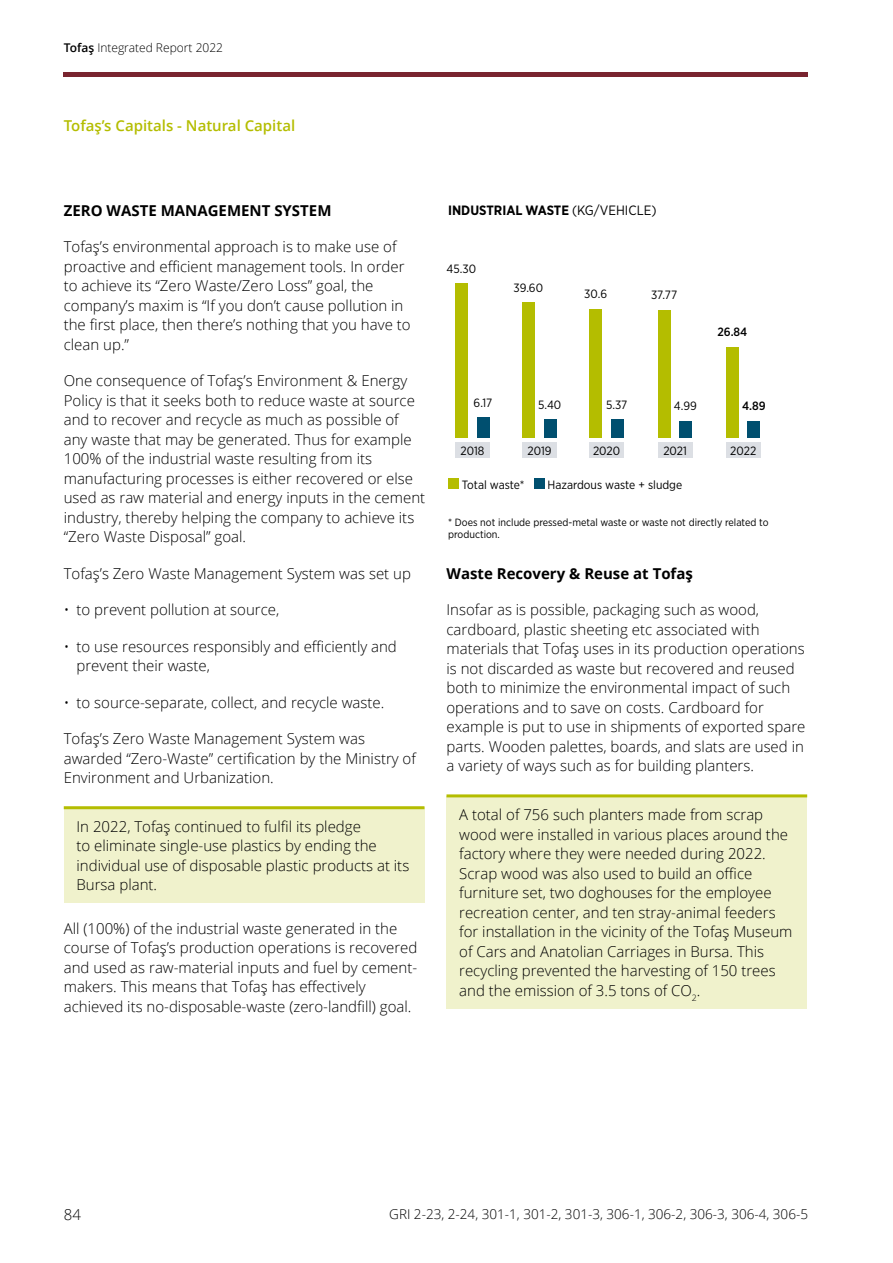
<style>
.page{position:relative;width:893px;height:1263px;background:#fff}
.page>*{position:absolute;margin:0;border:0;box-sizing:border-box;transform-origin:0 0}
.t1{font:300 15px/19.5px "Open Sans";color:#000}
.t2{font:700 15px "Open Sans";color:#000}
.t3{font:600 15px "Open Sans";color:#b4bd00}
.t4{font:300 13.5px "Open Sans";color:#000}
.t5{font:700 13.5px "Gotham Narrow";color:#000}
.t6{font:12px "Gotham Narrow";color:#000}
.t7{font:300 12px "Open Sans";color:#000}
.t8{font:500 12px "Gotham Narrow";color:#000}
.t9{font:10.5px/12.6px "Gotham Narrow";color:#000}
.s1{font-weight:600}
.s2{font-weight:400}
</style>
<div class="page">
<div style="left:64px;top:808px;width:360px;height:95px;background:#f0f2cc"></div>
<hr style="left:64px;top:806px;width:360px;height:3px;background:#b4bd00">
<div style="left:448px;top:478px;width:11px;height:11px;background:#b4bd00"></div>
<div style="left:534px;top:478px;width:10px;height:11px;background:#004f6f"></div>
<div style="left:544px;top:420px;width:13px;height:18px;background:#004f6f"></div>
<div style="left:523px;top:303px;width:12px;height:135px;background:#b4bd00"></div>
<div style="left:523px;top:443px;width:34px;height:15px;background:#dcdfe4"></div>
<div style="left:477px;top:418px;width:13px;height:20px;background:#004f6f"></div>
<div style="left:456px;top:283px;width:12px;height:155px;background:#b4bd00"></div>
<div style="left:456px;top:443px;width:34px;height:15px;background:#dcdfe4"></div>
<div style="left:611px;top:419px;width:13px;height:19px;background:#004f6f"></div>
<div style="left:590px;top:310px;width:12px;height:128px;background:#b4bd00"></div>
<div style="left:590px;top:443px;width:34px;height:15px;background:#dcdfe4"></div>
<div style="left:726px;top:347px;width:13px;height:91px;background:#b4bd00"></div>
<div style="left:748px;top:421px;width:12px;height:17px;background:#004f6f"></div>
<div style="left:726px;top:443px;width:34px;height:15px;background:#dcdfe4"></div>
<div style="left:658px;top:310px;width:13px;height:128px;background:#b4bd00"></div>
<div style="left:679px;top:421px;width:13px;height:17px;background:#004f6f"></div>
<div style="left:658px;top:443px;width:34px;height:15px;background:#dcdfe4"></div>
<div style="left:446px;top:796px;width:361px;height:212px;background:#f0f2cc"></div>
<hr style="left:446px;top:794px;width:361px;height:3px;background:#b4bd00">
<div style="left:64px;top:72px;width:744px;height:5px;background:#79242f"></div>
<p class="t7" style="left:64px;top:39px;width:161px"><span class="s1">Tofaş</span> Integrated Report 2022</p>
<p class="t3" style="left:64px;top:115px;width:233px">Tofaş’s Capitals - Natural Capital</p>
<p class="t2" style="left:64px;top:200px;width:269px">ZERO WASTE MANAGEMENT SYSTEM</p>
<p class="t1" style="left:64px;top:236px;width:348px">Tofaş’s environmental approach is to make use of proactive and efficient management tools. In order to achieve its “Zero Waste/Zero Loss” goal, the company’s maxim is “If you don’t cause pollution in the first place, then there’s nothing that you have to clean up.”</p>
<p class="t1" style="left:64px;top:370px;width:363px">One consequence of Tofaş’s Environment &amp; Energy Policy is that it seeks both to reduce waste at source and to recover and recycle as much as possible of any waste that may be generated. Thus for example 100% of the industrial waste resulting from its manufacturing processes is either recovered or else used as raw material and energy inputs in the cement industry, thereby helping the company to achieve its “Zero Waste Disposal” goal.</p>
<p class="t1" style="left:64px;top:563px;width:349px">Tofaş’s Zero Waste Management System was set up</p>
<p class="t1" style="left:64px;top:600px;width:217px">• to prevent pollution at source,</p>
<p class="t1" style="left:77px;top:636px;width:322px;text-indent:-13px">• to use resources responsibly and efficiently and prevent their waste,</p>
<p class="t1" style="left:64px;top:692px;width:322px">• to source-separate, collect, and recycle waste.</p>
<p class="t1" style="left:64px;top:729px;width:354px">Tofaş’s Zero Waste Management System was awarded “Zero-Waste” certification by the Ministry of<br>Environment and Urbanization.</p>
<p class="t1" style="left:77px;top:816px;width:334px">In 2022, Tofaş continued to fulfil its pledge<br>to eliminate single-use plastics by ending the individual use of disposable plastic products at its Bursa plant.</p>
<p class="t1" style="left:64px;top:918px;width:355px">All (100%) of the industrial waste generated in the course of Tofaş’s production operations is recovered and used as raw-material inputs and fuel by cement&shy;makers. This means that Tofaş has effectively achieved its no-disposable-waste (zero-landfill) goal.</p>
<p class="t5" style="left:448px;top:201px;width:210px">INDUSTRIAL WASTE <span class="s2">(KG/VEHICLE)</span></p>
<p class="t6" style="left:446px;top:261px;width:31px">45.30</p>
<p class="t6" style="left:513px;top:280px;width:31px">39.60</p>
<p class="t6" style="left:584px;top:286px;width:24px">30.6</p>
<p class="t6" style="left:651px;top:287px;width:27px">37.77</p>
<p class="t8" style="left:717px;top:325px;width:32px">26.84</p>
<p class="t6" style="left:474px;top:395px;width:20px">6.17</p>
<p class="t6" style="left:461px;top:443px;width:25px">2018</p>
<p class="t6" style="left:538px;top:397px;width:25px">5.40</p>
<p class="t6" style="left:527px;top:443px;width:26px">2019</p>
<p class="t6" style="left:606px;top:397px;width:23px">5.37</p>
<p class="t6" style="left:593px;top:443px;width:29px">2020</p>
<p class="t6" style="left:674px;top:398px;width:25px">4.99</p>
<p class="t6" style="left:663px;top:443px;width:25px">2021</p>
<p class="t8" style="left:742px;top:398px;width:25px">4.89</p>
<p class="t6" style="left:730px;top:443px;width:27px">2022</p>
<p class="t6" style="left:462px;top:477px;width:64px">Total waste*</p>
<p class="t6" style="left:548px;top:477px;width:136px">Hazardous waste + sludge</p>
<p class="t9" style="left:448px;top:515px;width:322px">* Does not include pressed-metal waste or waste not directly related to production.</p>
<p class="t2" style="left:446px;top:563px;width:248px">Waste Recovery &amp; Reuse at Tofaş</p>
<p class="t1" style="left:446px;top:600px;width:361px">Insofar as is possible, packaging such as wood, cardboard, plastic sheeting etc associated with materials that Tofaş uses in its production operations is not discarded as waste but recovered and reused both to minimize the environmental impact of such operations and to save on costs. Cardboard for example is put to use in shipments of exported spare parts. Wooden palettes, boards, and slats are used in a variety of ways such as for building planters.</p>
<p class="t1" style="left:459px;top:804px;width:335px">A total of 756 such planters made from scrap wood were installed in various places around the factory where they were needed during 2022.<br>Scrap wood was also used to build an office furniture set, two doghouses for the employee recreation center, and ten stray-animal feeders for installation in the vicinity of the Tofaş Museum of Cars and Anatolian Carriages in Bursa. This recycling prevented the harvesting of 150 trees and the emission of 3.5 tons of CO<sub>2</sub>.</p>
<p class="t1" style="left:64px;top:1205px;width:19px">84</p>
<p class="t4" style="left:389px;top:1205px;width:420px">GRI 2-23, 2-24, 301-1, 301-2, 301-3, 306-1, 306-2, 306-3, 306-4, 306-5</p>
</div>
